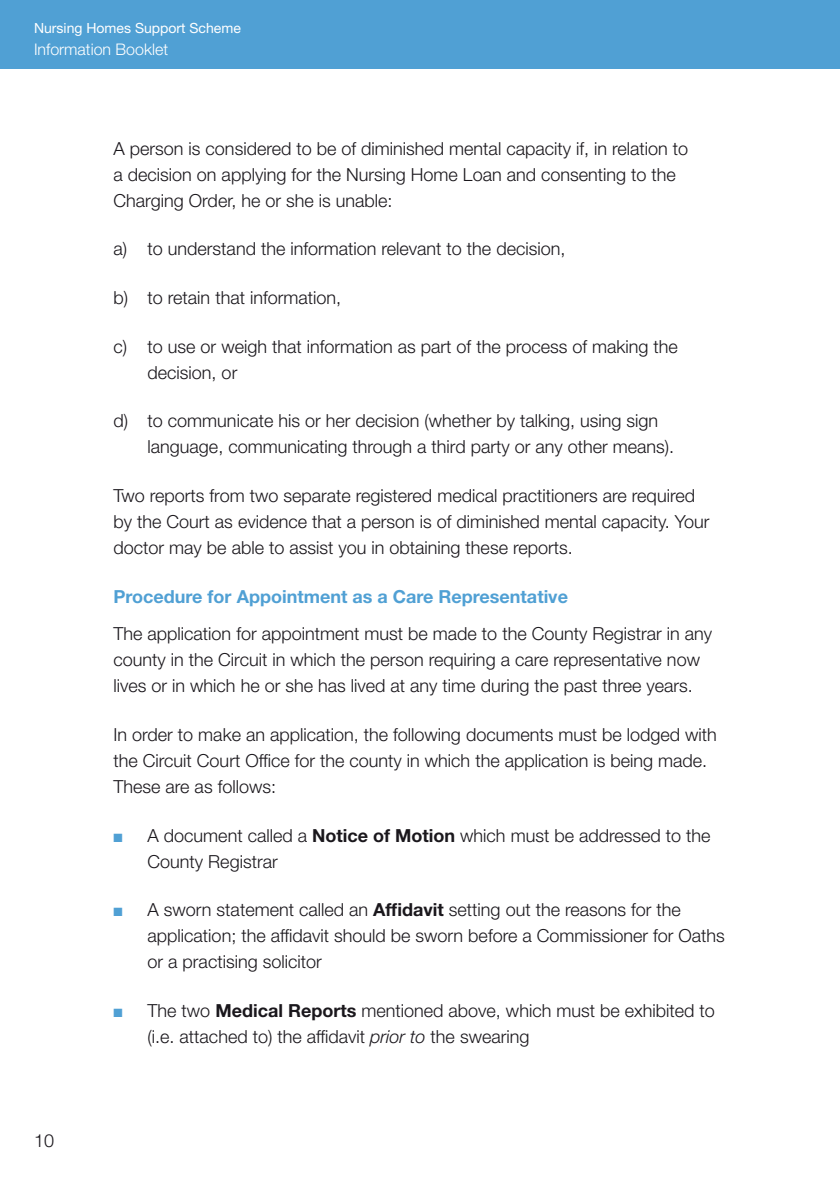
<style>
.page{position:relative;width:840px;height:1191px;background:#fff}
.page>*{position:absolute;margin:0;border:0;box-sizing:border-box;transform-origin:0 0}
.t1{font:300 18px/26px "Helvetica Neue LT Std";color:#1a171c}
.t2{font:700 18px "Helvetica Neue LT Std";color:#50a0d4}
.t3{font:300 16px "Helvetica Neue LT Std";color:#fff}
.t4{font:14px "Helvetica Neue LT Std";color:#fff}
.s1{color:#50a0d4}
.s2{font-weight:700}
.s3{font-style:italic}
</style>
<div class="page">
<div style="left:0;top:0;width:839px;height:68px;background:#50a0d4"></div>
<p class="t4" style="left:34px;top:19px;width:208px">Nursing Homes Support Scheme</p>
<p class="t3" style="left:34px;top:39px;width:135px">Information Booklet</p>
<p class="t1" style="left:34px;top:1127px;width:22px">10</p>
<p class="t1" style="left:113px;top:135px;width:576px">A person is considered to be of diminished mental capacity if, in relation to a decision on applying for the Nursing Home Loan and consenting to the<br>Charging Order, he or she is unable:</p>
<p class="t1" style="left:113px;top:235px;width:453px">a) to understand the information relevant to the decision,</p>
<p class="t1" style="left:113px;top:284px;width:229px">b) to retain that information,</p>
<p class="t1" style="left:147px;top:333px;width:531px;text-indent:-34px">c) to use or weigh that information as part of the process of making the decision, or</p>
<p class="t1" style="left:147px;top:407px;width:528px;text-indent:-34px">d) to communicate his or her decision (whether by talking, using sign language, communicating through a third party or any other means).</p>
<p class="t1" style="left:113px;top:482px;width:597px">Two reports from two separate registered medical practitioners are required by the Court as evidence that a person is of diminished mental capacity. Your doctor may be able to assist you in obtaining these reports.</p>
<p class="t2" style="left:113px;top:585px;width:456px">Procedure for Appointment as a Care Representative</p>
<p class="t1" style="left:113px;top:620px;width:600px">The application for appointment must be made to the County Registrar in any county in the Circuit in which the person requiring a care representative now lives or in which he or she has lived at any time during the past three years.</p>
<p class="t1" style="left:113px;top:721px;width:604px">In order to make an application, the following documents must be lodged with the Circuit Court Office for the county in which the application is being made.<br>These are as follows:</p>
<p class="t1" style="left:147px;top:822px;width:564px;text-indent:-34px"><span class="s1">■</span> A document called a <span class="s2">Notice of Motion</span> which must be addressed to the<br>County Registrar</p>
<p class="t1" style="left:147px;top:896px;width:578px;text-indent:-34px"><span class="s1">■</span> A sworn statement called an <span class="s2">Affidavit</span> setting out the reasons for the application; the affidavit should be sworn before a Commissioner for Oaths or a practising solicitor</p>
<p class="t1" style="left:147px;top:997px;width:568px;text-indent:-34px"><span class="s1">■</span> The two <span class="s2">Medical Reports</span> mentioned above, which must be exhibited to (i.e. attached to) the affidavit <span class="s3">prior to</span> the swearing</p>
</div>
